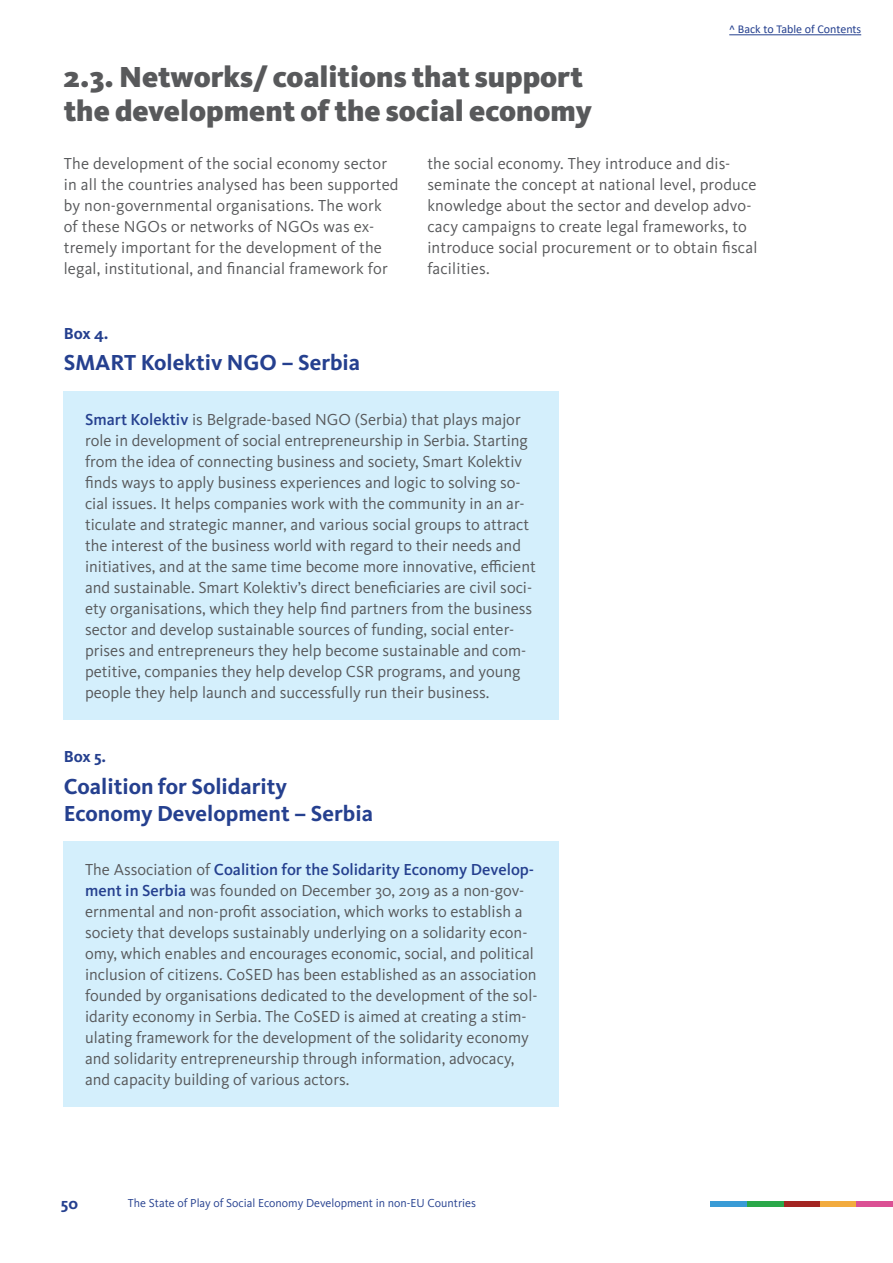
<style>
.page{position:relative;width:893px;height:1263px;background:#fff}
.page>*{position:absolute;margin:0;border:0;box-sizing:border-box;transform-origin:0 0}
.t1{font:900 30px/34.5px "Kievit Pro";color:#58595b}
.t2{font:700 22.5px/27px "Kievit Pro";color:#25408f}
.t3{font:16.5px/21px "Kievit Pro";color:#58595b}
.t4{font:700 16.5px "Kievit Pro";letter-spacing:-.005em;color:#25408f}
.t5{font:12px "Kievit Pro";color:#25408f}
.t6{font:12px "Calibri";color:#25408f}
.s1{font-weight:500;color:#25408f}
</style>
<div class="page">
<div style="left:710px;top:1202px;width:37px;height:5px;background:#399bd6"></div>
<div style="left:747px;top:1202px;width:37px;height:5px;background:#2aa84a"></div>
<div style="left:784px;top:1202px;width:37px;height:5px;background:#a32521"></div>
<div style="left:820px;top:1202px;width:37px;height:5px;background:#f2ab3e"></div>
<div style="left:856px;top:1202px;width:37px;height:5px;background:#db5094"></div>
<hr style="left:729px;top:34px;width:132px;height:1px;background:#25408f">
<div style="left:64px;top:391px;width:495px;height:328px;background:#d4effc"></div>
<div style="left:64px;top:841px;width:495px;height:266px;background:#d4effc"></div>
<h1 class="t1" style="left:64px;top:59px;width:530px">2.3. Networks/ coalitions that support the development of the social economy</h1>
<p class="t6" style="left:729px;top:21px;width:133px">^ Back to Table of Contents</p>
<p class="t3" style="left:64px;top:153px;width:336px">The development of the social economy sector in all the countries analysed has been supported by non-governmental organisations. The work of these NGOs or networks of NGOs was ex&shy;tremely important for the development of the legal, institutional, and financial framework for</p>
<p class="t3" style="left:427px;top:153px;width:332px">the social economy. They introduce and dis&shy;seminate the concept at national level, produce knowledge about the sector and develop advo&shy;cacy campaigns to create legal frameworks, to introduce social procurement or to obtain fiscal facilities.</p>
<p class="t4" style="left:64px;top:324px;width:46px">Box 4.</p>
<h2 class="t2" style="left:64px;top:349px;width:298px">SMART Kolektiv NGO – Serbia</h2>
<p class="t3" style="left:85px;top:409px;width:452px"><span class="s1">Smart Kolektiv</span> is Belgrade-based NGO (Serbia) that plays major role in development of social entrepreneurship in Serbia. Starting from the idea of connecting business and society, Smart Kolektiv finds ways to apply business experiences and logic to solving so&shy;cial issues. It helps companies work with the community in an ar&shy;ticulate and strategic manner, and various social groups to attract the interest of the business world with regard to their needs and initiatives, and at the same time become more innovative, efficient and sustainable. Smart Kolektiv’s direct beneficiaries are civil soci&shy;ety organisations, which they help find partners from the business sector and develop sustainable sources of funding, social enter&shy;prises and entrepreneurs they help become sustainable and com&shy;petitive, companies they help develop CSR programs, and young people they help launch and successfully run their business.</p>
<p class="t4" style="left:64px;top:747px;width:44px">Box 5.</p>
<h2 class="t2" style="left:64px;top:772px;width:311px">Coalition for Solidarity<br>Economy Development – Serbia</h2>
<p class="t3" style="left:85px;top:859px;width:454px">The Association of <span class="s1">Coalition for the Solidarity Economy Develop&shy;ment in Serbia</span> was founded on December 30, 2019 as a non-gov&shy;ernmental and non-profit association, which works to establish a society that develops sustainably underlying on a solidarity econ&shy;omy, which enables and encourages economic, social, and political inclusion of citizens. CoSED has been established as an association founded by organisations dedicated to the development of the sol&shy;idarity economy in Serbia. The CoSED is aimed at creating a stim&shy;ulating framework for the development of the solidarity economy and solidarity entrepreneurship through information, advocacy, and capacity building of various actors.</p>
<p class="t4" style="left:61px;top:1194px;width:19px">50</p>
<p class="t5" style="left:128px;top:1196px;width:349px">The State of Play of Social Economy Development in non-EU Countries</p>
</div>
